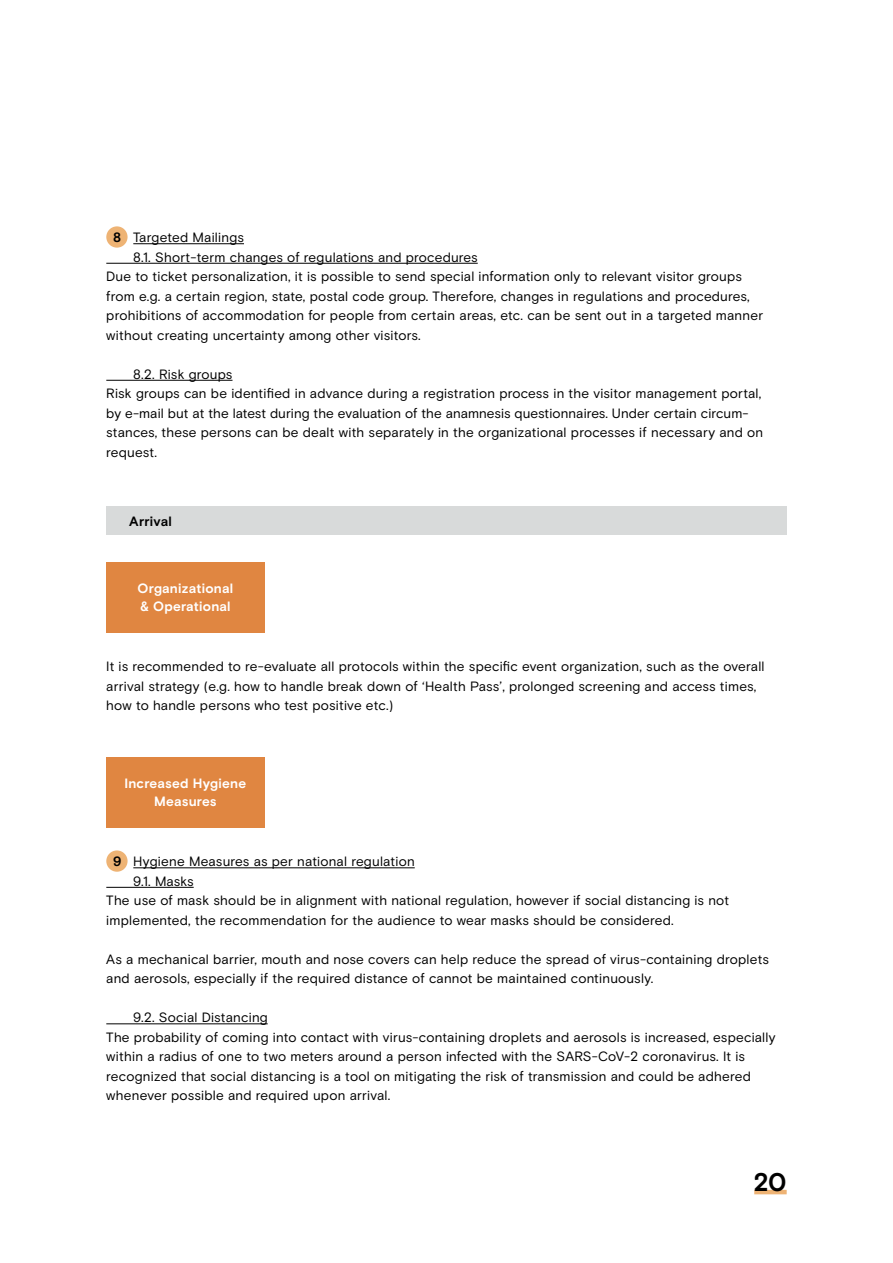
<style>
.page{position:relative;width:893px;height:1263px;background:#fff}
.page>*{position:absolute;margin:0;border:0;box-sizing:border-box;transform-origin:0 0}
.t1{font:700 25.5px "Basis Grotesque Pro";color:#000}
.t2{font:13.5px/19.5px "Basis Grotesque Pro";letter-spacing:.015em;color:#000}
.t3{font:700 13.5px/18px "Basis Grotesque Pro";letter-spacing:.02em;color:#fff}
.t4{font:700 13.5px "Basis Grotesque Pro";letter-spacing:.02em;color:#000}
.s1{font-weight:700}
</style>
<div class="page">
<hr style="left:754px;top:1190px;width:33px;height:4px;background:#eeb374">
<hr style="left:133px;top:243px;width:111px;height:1px;background:#000">
<hr style="left:106px;top:263px;width:372px;height:1px;background:#000">
<hr style="left:106px;top:380px;width:126px;height:1px;background:#000">
<hr style="left:133px;top:867px;width:282px;height:1px;background:#000">
<hr style="left:106px;top:887px;width:88px;height:1px;background:#000">
<hr style="left:106px;top:1023px;width:162px;height:1px;background:#000">
<div style="left:106px;top:226px;width:22px;height:22px;background:#eeb374;border-radius:50%"></div>
<div style="left:106px;top:506px;width:681px;height:29px;background:#d8dada"></div>
<div style="left:106px;top:562px;width:158px;height:70px;background:#e08641"></div>
<div style="left:106px;top:757px;width:158px;height:70px;background:#e08641"></div>
<div style="left:106px;top:850px;width:22px;height:22px;background:#eeb374;border-radius:50%"></div>
<p class="t2" style="left:113px;top:228px;width:132px"><span class="s1">8</span> Targeted Mailings</p>
<p class="t2" style="left:133px;top:248px;width:346px">8.1. Short-term changes of regulations and procedures</p>
<p class="t2" style="left:106px;top:267px;width:637px">Due to ticket personalization, it is possible to send special information only to relevant visitor groups</p>
<p class="t2" style="left:106px;top:287px;width:645px">from e.g. a certain region, state, postal code group. Therefore, changes in regulations and procedures,</p>
<p class="t2" style="left:106px;top:306px;width:658px">prohibitions of accommodation for people from certain areas, etc. can be sent out in a targeted manner</p>
<p class="t2" style="left:106px;top:326px;width:316px">without creating uncertainty among other visitors.</p>
<p class="t2" style="left:106px;top:365px;width:658px;text-indent:27px">8.2. Risk groups<br>Risk groups can be identified in advance during a registration process in the visitor management portal, by e-mail but at the latest during the evaluation of the anamnesis questionnaires. Under certain circum&shy;stances, these persons can be dealt with separately in the organizational processes if necessary and on request.</p>
<p class="t4" style="left:129px;top:513px;width:44px">Arrival</p>
<p class="t3" style="left:137px;top:580px;width:97px">Organizational &amp; Operational</p>
<p class="t2" style="left:106px;top:657px;width:660px">It is recommended to re-evaluate all protocols within the specific event organization, such as the overall arrival strategy (e.g. how to handle break down of ‘Health Pass’, prolonged screening and access times, how to handle persons who test positive etc.)</p>
<p class="t3" style="left:124px;top:775px;width:123px;text-align:center">Increased Hygiene<br>Measures</p>
<p class="t2" style="left:113px;top:852px;width:303px"><span class="s1">9</span> Hygiene Measures as per national regulation</p>
<p class="t2" style="left:133px;top:872px;width:62px">9.1. Masks</p>
<p class="t2" style="left:106px;top:891px;width:624px">The use of mask should be in alignment with national regulation, however if social distancing is not</p>
<p class="t2" style="left:106px;top:911px;width:569px">implemented, the recommendation for the audience to wear masks should be considered.</p>
<p class="t2" style="left:106px;top:950px;width:664px">As a mechanical barrier, mouth and nose covers can help reduce the spread of virus-containing droplets and aerosols, especially if the required distance of cannot be maintained continuously.</p>
<p class="t2" style="left:106px;top:1008px;width:671px;text-indent:27px">9.2. Social Distancing<br>The probability of coming into contact with virus-containing droplets and aerosols is increased, especially within a radius of one to two meters around a person infected with the SARS-CoV-2 coronavirus. It is recognized that social distancing is a tool on mitigating the risk of transmission and could be adhered whenever possible and required upon arrival.</p>
<h1 class="t1" style="left:754px;top:1167px;width:34px">20</h1>
</div>
